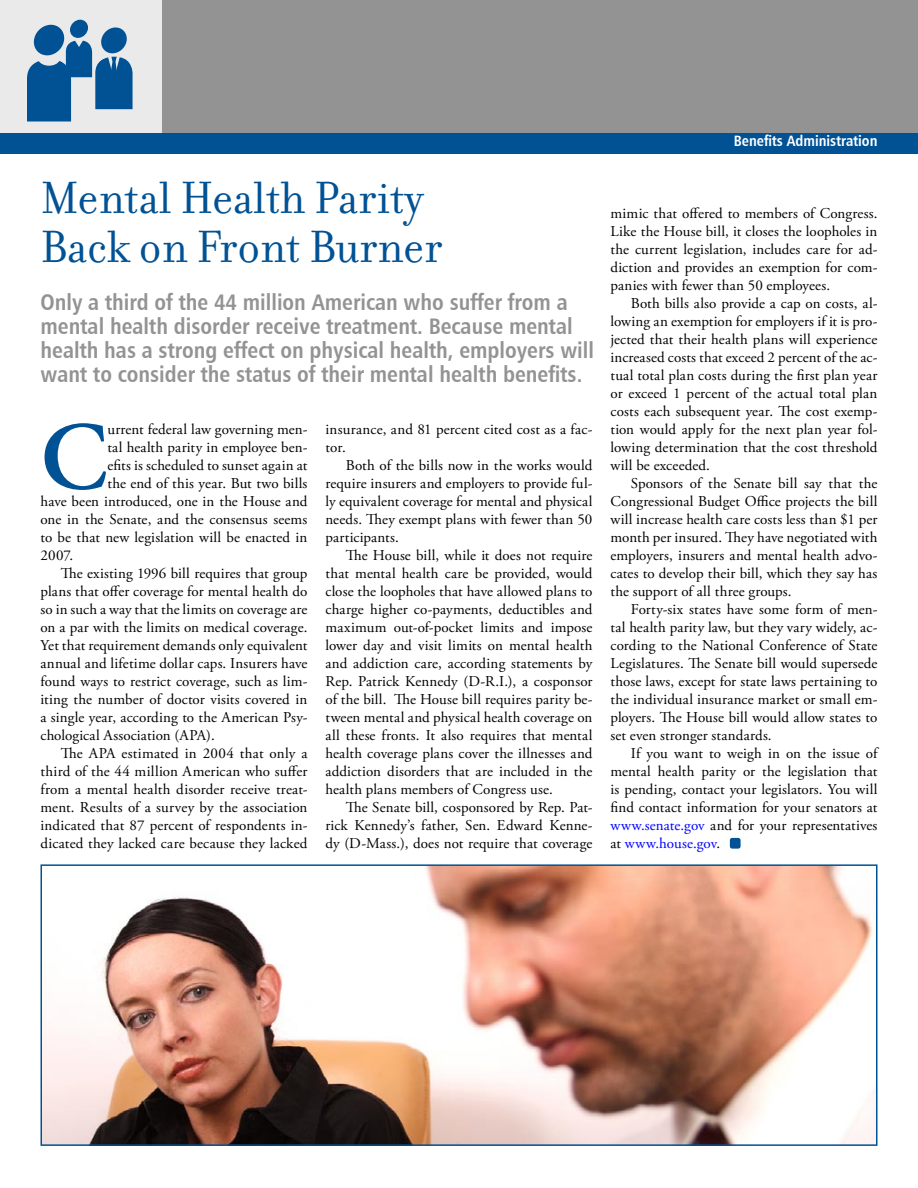
<style>
.page{position:relative;width:918px;height:1188px;background:#fff}
.page>*{position:absolute;margin:0;border:0;box-sizing:border-box;transform-origin:0 0}
.body_copy_first_para{font:600 96.45px "Adobe Garamond Pro";color:#005295}
.headline{font:48.75px/49.5px "Filosofia";color:#005295}
.main_subhead{font:22.5px/24px "Humanist 777 BT Bold Condensed B";color:#939393}
.body_copy{font:15px/18px "Adobe Garamond Pro";letter-spacing:.01em;color:#000;text-align:justify}
.body_copy_first_para-2{font:15px "Adobe Garamond Pro";letter-spacing:.01em;color:#000}
.Topic_Heading{font:15px "Humanist 777 BT Bold Condensed B";color:#fff}
.s1{color:#00f}
</style>
<div class="page">
<div style="left:0;top:0;width:918px;height:154px;background:#939393"></div>
<div style="left:0;top:0;width:162px;height:149px;background:#eaeaea"></div>
<div style="left:70px;top:20px;width:18px;height:18px;background:#005295;border-radius:50%"></div>
<svg style="left:27px;top:24px;width:106px;height:98px"></svg>
<div style="left:0;top:133px;width:918px;height:21px;background:#005295"></div>
<div style="left:730px;top:838px;width:11px;height:11px;background:#005295;border-radius:2px"></div>
<img style="left:44px;top:867px;width:831px;height:276px">
<div style="left:41px;top:864px;width:837px;height:282px;border:2px solid #005295"></div>
<p class="headline" style="left:41px;top:173px;width:403px">Mental Health Parity<br>Back on Front Burner</p>
<p class="main_subhead" style="left:41px;top:289px;width:555px">Only a third of the 44 million American who suffer from a mental health disorder receive treatment. Because mental health has a strong effect on physical health, employers will want to consider the status of their mental health benefits.</p>
<p class="body_copy_first_para" style="left:41px;top:402px;width:68px">C</p>
<p class="body_copy_first_para-2" style="left:107px;top:421px;width:202px">urrent federal law governing men-</p>
<p class="body_copy_first_para-2" style="left:107px;top:439px;width:202px">tal health parity in employee ben-</p>
<p class="body_copy_first_para-2" style="left:107px;top:457px;width:202px">efits is scheduled to sunset again at</p>
<p class="body_copy_first_para-2" style="left:107px;top:475px;width:202px">the end of this year. But two bills</p>
<p class="body_copy_first_para-2" style="left:41px;top:493px;width:268px">have been introduced, one in the House and</p>
<p class="body_copy_first_para-2" style="left:41px;top:511px;width:268px">one in the Senate, and the consensus seems</p>
<p class="body_copy_first_para-2" style="left:41px;top:529px;width:268px">to be that new legislation will be enacted in</p>
<p class="body_copy_first_para-2" style="left:41px;top:547px;width:34px">2007.</p>
<p class="body_copy" style="left:41px;top:565px;width:269px;text-indent:20px">The existing 1996 bill requires that group plans that offer coverage for mental health do so in such a way that the limits on coverage are on a par with the limits on medical coverage.<br>Yet that requirement demands only equivalent annual and lifetime dollar caps. Insurers have found ways to restrict coverage, such as lim&shy;iting the number of doctor visits covered in a single year, according to the American Psy&shy;chological Association (APA).</p>
<p class="body_copy" style="left:41px;top:745px;width:269px;text-indent:20px">The APA estimated in 2004 that only a third of the 44 million American who suffer from a mental health disorder receive treat&shy;ment. Results of a survey by the association indicated that 87 percent of respondents in&shy;dicated they lacked care because they lacked</p>
<p class="body_copy" style="left:326px;top:421px;width:269px">insurance, and 81 percent cited cost as a fac&shy;tor.</p>
<p class="body_copy" style="left:326px;top:457px;width:269px;text-indent:20px">Both of the bills now in the works would require insurers and employers to provide ful&shy;ly equivalent coverage for mental and physical needs. They exempt plans with fewer than 50 participants.</p>
<p class="body_copy" style="left:326px;top:547px;width:269px;text-indent:20px">The House bill, while it does not require that mental health care be provided, would close the loopholes that have allowed plans to charge higher co-payments, deductibles and maximum out-of-pocket limits and impose lower day and visit limits on mental health and addiction care, according statements by Rep. Patrick Kennedy (D-R.I.), a cosponsor of the bill. The House bill requires parity be&shy;tween mental and physical health coverage on all these fronts. It also requires that mental health coverage plans cover the illnesses and addiction disorders that are included in the health plans members of Congress use.</p>
<p class="body_copy" style="left:326px;top:799px;width:269px;text-indent:20px">The Senate bill, cosponsored by Rep. Pat&shy;rick Kennedy’s father, Sen. Edward Kenne&shy;dy (D-Mass.), does not require that coverage</p>
<p class="Topic_Heading" style="left:734px;top:132px;width:145px">Benefits Administration</p>
<p class="body_copy" style="left:611px;top:205px;width:269px">mimic that offered to members of Congress.<br>Like the House bill, it closes the loopholes in the current legislation, includes care for ad&shy;diction and provides an exemption for com&shy;panies with fewer than 50 employees.</p>
<p class="body_copy" style="left:611px;top:295px;width:269px;text-indent:20px">Both bills also provide a cap on costs, al&shy;lowing an exemption for employers if it is pro&shy;jected that their health plans will experience increased costs that exceed 2 percent of the ac&shy;tual total plan costs during the first plan year or exceed 1 percent of the actual total plan costs each subsequent year. The cost exemp&shy;tion would apply for the next plan year fol&shy;lowing determination that the cost threshold will be exceeded.</p>
<p class="body_copy" style="left:611px;top:475px;width:269px;text-indent:20px">Sponsors of the Senate bill say that the Congressional Budget Office projects the bill will increase health care costs less than $1 per month per insured. They have negotiated with employers, insurers and mental health advo&shy;cates to develop their bill, which they say has the support of all three groups.</p>
<p class="body_copy" style="left:611px;top:601px;width:269px;text-indent:20px">Forty-six states have some form of men&shy;tal health parity law, but they vary widely, ac&shy;cording to the National Conference of State Legislatures. The Senate bill would supersede those laws, except for state laws pertaining to the individual insurance market or small em&shy;ployers. The House bill would allow states to set even stronger standards.</p>
<p class="body_copy" style="left:611px;top:745px;width:269px;text-indent:20px">If you want to weigh in on the issue of mental health parity or the legislation that is pending, contact your legislators. You will find contact information for your senators at <span class="s1">www.senate.gov</span> and for your representatives at <span class="s1">www.house.gov</span>.</p>
</div>
